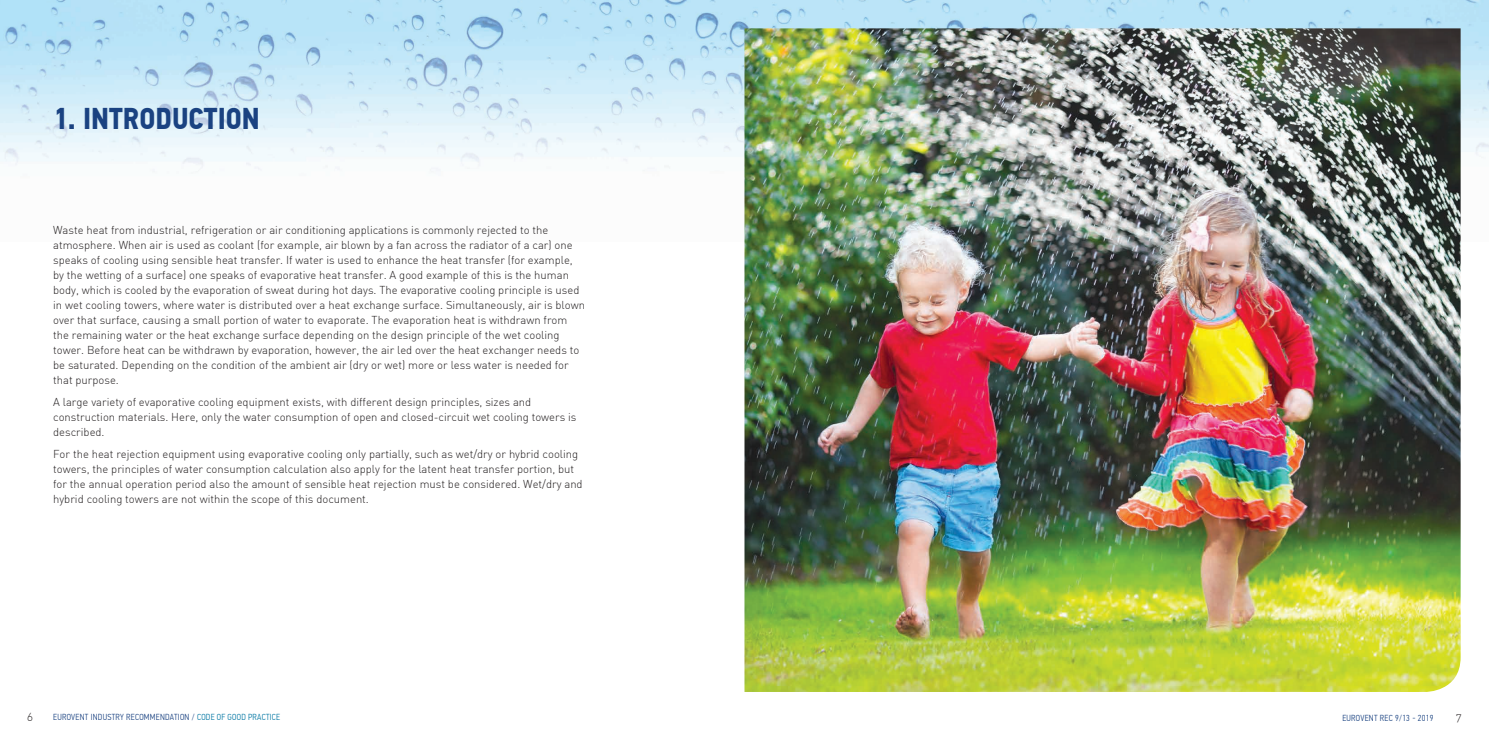
<style>
.page{position:relative;width:1489px;height:745px;background:#fff}
.page>*{position:absolute;margin:0;border:0;box-sizing:border-box;transform-origin:0 0}
.t1{font:700 30px "PF Din Text Cond Pro";color:#1a4281}
.t2{font:300 11.25px/15px "DIN Alternate";color:#231f20}
.t3{font:300 8.75px "PF Din Text Cond Pro";letter-spacing:.03em;color:#1a4281}
.s1{color:#0076a3}
</style>
<div class="page">
<img style="left:0;top:0;width:1488px;height:241px">
<img style="left:744px;top:28px;width:716px;height:663px">
<h1 class="t1" style="left:53px;top:100px;width:208px">1. INTRODUCTION</h1>
<p class="t2" style="left:53px;top:222px;width:533px">Waste heat from industrial, refrigeration or air conditioning applications is commonly rejected to the atmosphere. When air is used as coolant (for example, air blown by a fan across the radiator of a car) one speaks of cooling using sensible heat transfer. If water is used to enhance the heat transfer (for example, by the wetting of a surface) one speaks of evaporative heat transfer. A good example of this is the human body, which is cooled by the evaporation of sweat during hot days. The evaporative cooling principle is used in wet cooling towers, where water is distributed over a heat exchange surface. Simultaneously, air is blown over that surface, causing a small portion of water to evaporate. The evaporation heat is withdrawn from the remaining water or the heat exchange surface depending on the design principle of the wet cooling tower. Before heat can be withdrawn by evaporation, however, the air led over the heat exchanger needs to be saturated. Depending on the condition of the ambient air (dry or wet) more or less water is needed for that purpose.</p>
<p class="t2" style="left:53px;top:394px;width:525px">A large variety of evaporative cooling equipment exists, with different design principles, sizes and construction materials. Here, only the water consumption of open and closed-circuit wet cooling towers is described.</p>
<p class="t2" style="left:53px;top:446px;width:531px">For the heat rejection equipment using evaporative cooling only partially, such as wet/dry or hybrid cooling towers, the principles of water consumption calculation also apply for the latent heat transfer portion, but for the annual operation period also the amount of sensible heat rejection must be considered. Wet/dry and hybrid cooling towers are not within the scope of this document.</p>
<p class="t2" style="left:27px;top:708px;width:7px">6</p>
<p class="t3" style="left:53px;top:711px;width:228px">EUROVENT INDUSTRY RECOMMENDATION / <span class="s1">CODE OF GOOD PRACTICE</span></p>
<p class="t3" style="left:1342px;top:713px;width:93px">EUROVENT REC 9/13 - 2019</p>
<p class="t2" style="left:1455px;top:708px;width:7px">7</p>
</div>
